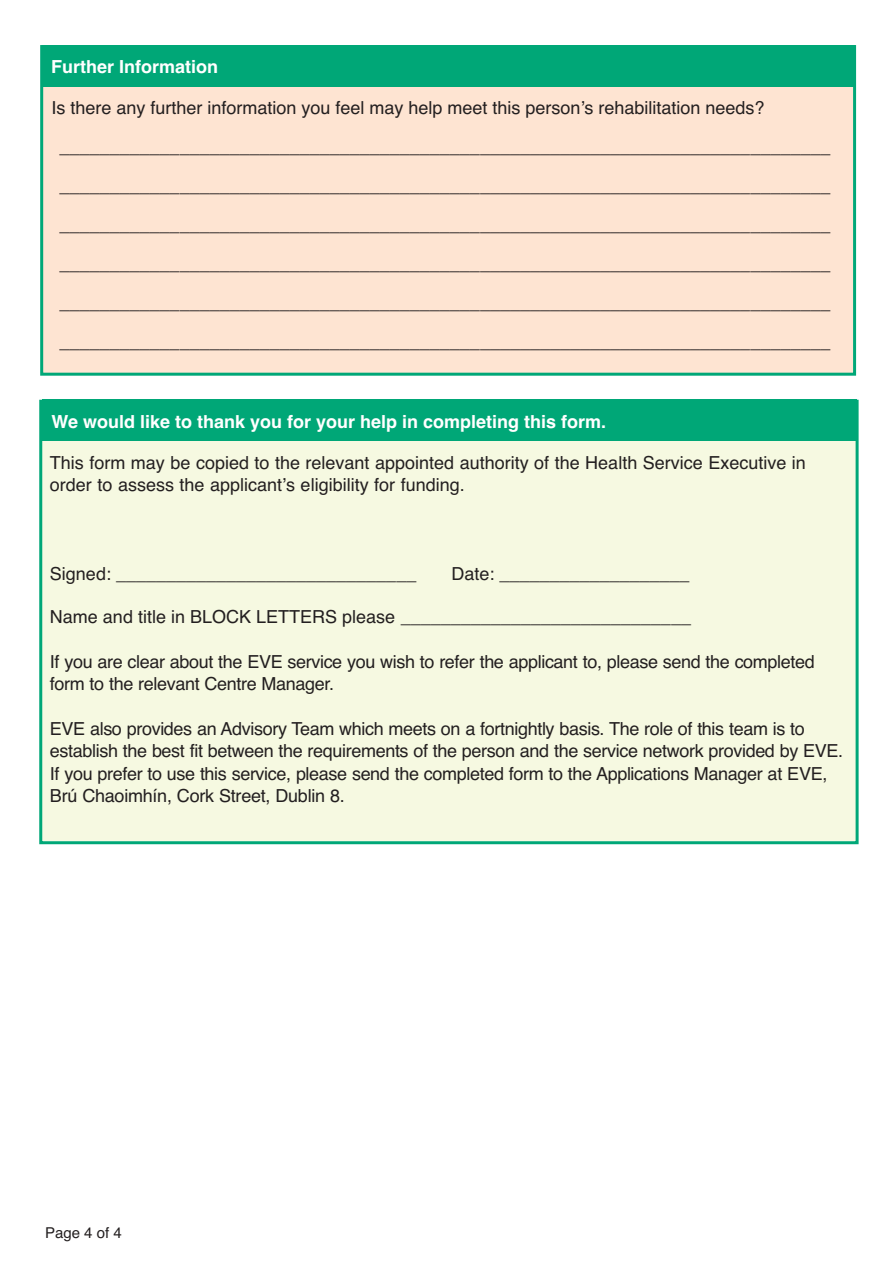
<style>
.page{position:relative;width:893px;height:1263px;background:#fff}
.page>*{position:absolute;margin:0;border:0;box-sizing:border-box;transform-origin:0 0}
.t1{font:18px/39px "Helvetica";color:#231f20}
.t2{font:18px/22.4px "Helvetica";letter-spacing:-.02em;color:#231f20}
.t3{font:700 18px "Helvetica";color:#fff}
.t4{font:15px "Helvetica";color:#231f20}
</style>
<div class="page">
<div style="left:43px;top:48px;width:810px;height:325px;background:#fee4d2"></div>
<div style="left:40px;top:45px;width:816px;height:331px;border:3px solid #00a777"></div>
<div style="left:43px;top:45px;width:812px;height:41px;background:#00a777"></div>
<div style="left:42px;top:403px;width:814px;height:438px;background:#f6f9e1"></div>
<div style="left:43px;top:400px;width:814px;height:41px;background:#00a777"></div>
<p class="t3" style="left:51px;top:56px;width:168px">Further Information</p>
<p class="t1" style="left:60px;top:89px;width:772px;text-indent:-8px">Is there any further information you feel may help meet this person’s rehabilitation needs? _____________________________________________________________________________ _____________________________________________________________________________ _____________________________________________________________________________ _____________________________________________________________________________ _____________________________________________________________________________ _____________________________________________________________________________</p>
<p class="t3" style="left:51px;top:411px;width:556px">We would like to thank you for your help in completing this form.</p>
<p class="t1" style="left:50px;top:452px;width:757px;line-height:22.4px">This form may be copied to the relevant appointed authority of the Health Service Executive in order to assess the applicant’s eligibility for funding.</p>
<p class="t2" style="left:50px;top:563px;width:368px">Signed: ______________________________</p>
<p class="t2" style="left:451px;top:563px;width:240px">Date: ___________________</p>
<p class="t1" style="left:50px;top:598px;width:643px">Name and title in BLOCK LETTERS please _____________________________</p>
<p class="t2" style="left:50px;top:651px;width:766px">If you are clear about the EVE service you wish to refer the applicant to, please send the completed form to the relevant Centre Manager.</p>
<p class="t2" style="left:50px;top:718px;width:795px">EVE also provides an Advisory Team which meets on a fortnightly basis. The role of this team is to establish the best fit between the requirements of the person and the service network provided by EVE.<br>If you prefer to use this service, please send the completed form to the Applications Manager at EVE, Brú Chaoimhín, Cork Street, Dublin 8.</p>
<p class="t4" style="left:45px;top:1224px;width:78px">Page 4 of 4</p>
</div>
